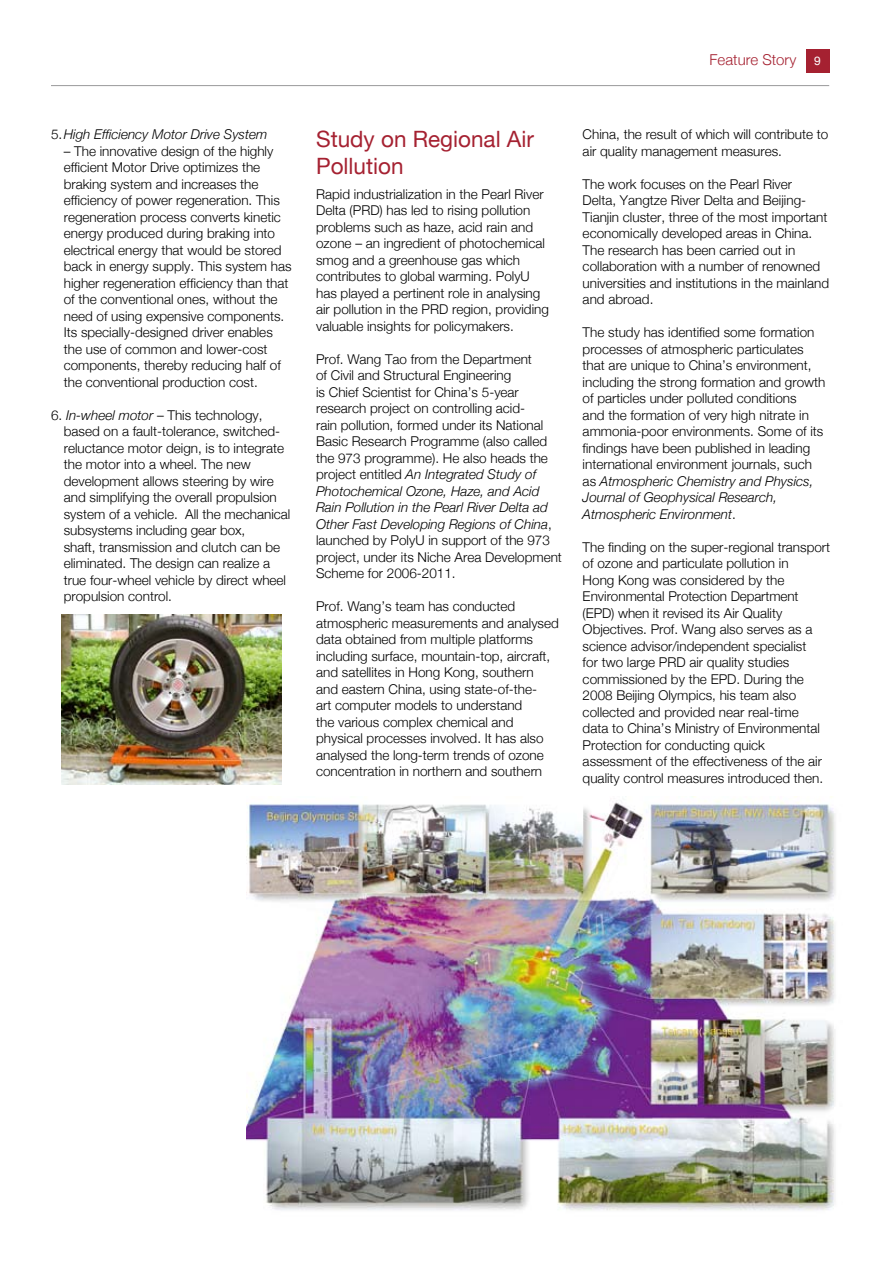
<style>
.page{position:relative;width:893px;height:1263px;background:#fff}
.page>*{position:absolute;margin:0;border:0;box-sizing:border-box;transform-origin:0 0}
.t1{font:22.5px/27px "Helvetica Neue";color:#a52131}
.t2{font:300 15px "Helvetica Neue";color:#a52131}
.t3{font:300 13.5px/16.5px "Helvetica Neue";color:#000}
.t4{font:italic 300 13.5px "Helvetica Neue";color:#000}
.t5{font:12px "Helvetica Neue";color:#fff}
.s1{font-style:normal}
.s2{font-style:italic}
</style>
<div class="page">
<hr style="left:51px;top:85px;width:778px;height:1px;background:#9f9fa0">
<div style="left:806px;top:49px;width:23px;height:23px;background:#a52131"></div>
<img style="left:247px;top:796px;width:589px;height:415px">
<img style="left:62px;top:614px;width:220px;height:170px">
<p class="t4" style="left:51px;top:126px;width:218px"><span class="s1">5.</span>High Efficiency Motor Drive System</p>
<p class="t3" style="left:64px;top:142px;width:229px">– The innovative design of the highly efficient Motor Drive optimizes the braking system and increases the efficiency of power regeneration. This regeneration process converts kinetic energy produced during braking into electrical energy that would be stored back in energy supply. This system has higher regeneration efficiency than that of the conventional ones, without the need of using expensive components.<br>Its specially-designed driver enables the use of common and lower-cost components, thereby reducing half of the conventional production cost.</p>
<p class="t3" style="left:64px;top:406px;width:228px;text-indent:-13px">6. <span class="s2">In-wheel motor</span> – This technology, based on a fault-tolerance, switched&shy;reluctance motor deign, is to integrate the motor into a wheel. The new development allows steering by wire and simplifying the overall propulsion system of a vehicle. All the mechanical subsystems including gear box,<br>shaft, transmission and clutch can be eliminated. The design can realize a true four-wheel vehicle by direct wheel propulsion control.</p>
<p class="t2" style="left:720px;top:51px;width:40px">Cover</p>
<p class="t5" style="left:814px;top:54px;width:8px">9</p>
<p class="t2" style="left:710px;top:51px;width:88px">Feature Story</p>
<h1 class="t1" style="left:316px;top:125px;width:219px">Study on Regional Air<br>Pollution</h1>
<p class="t3" style="left:316px;top:186px;width:234px">Rapid industrialization in the Pearl River Delta (PRD) has led to rising pollution problems such as haze, acid rain and ozone – an ingredient of photochemical smog and a greenhouse gas which contributes to global warming. PolyU has played a pertinent role in analysing air pollution in the PRD region, providing valuable insights for policymakers.</p>
<p class="t3" style="left:316px;top:350px;width:247px">Prof. Wang Tao from the Department<br>of Civil and Structural Engineering<br>is Chief Scientist for China’s 5-year research project on controlling acid-<br>rain pollution, formed under its National Basic Research Programme (also called the 973 programme). He also heads the project entitled <span class="s2">An Integrated Study of Photochemical Ozone, Haze, and Acid Rain Pollution in the Pearl River Delta ad Other Fast Developing Regions of China</span>, launched by PolyU in support of the 973 project, under its Niche Area Development Scheme for 2006-2011.</p>
<p class="t3" style="left:316px;top:598px;width:244px">Prof. Wang’s team has conducted atmospheric measurements and analysed data obtained from multiple platforms including surface, mountain-top, aircraft, and satellites in Hong Kong, southern and eastern China, using state-of-the-<br>art computer models to understand<br>the various complex chemical and physical processes involved. It has also analysed the long-term trends of ozone concentration in northern and southern</p>
<p class="t3" style="left:583px;top:126px;width:247px">China, the result of which will contribute to air quality management measures.</p>
<p class="t3" style="left:583px;top:175px;width:248px">The work focuses on the Pearl River<br>Delta, Yangtze River Delta and Beijing-Tianjin cluster, three of the most important economically developed areas in China.<br>The research has been carried out in collaboration with a number of renowned universities and institutions in the mainland and abroad.</p>
<p class="t3" style="left:583px;top:324px;width:244px">The study has identified some formation processes of atmospheric particulates that are unique to China’s environment, including the strong formation and growth of particles under polluted conditions<br>and the formation of very high nitrate in ammonia-poor environments. Some of its findings have been published in leading international environment journals, such as <span class="s2">Atmospheric Chemistry and Physics, Journal of Geophysical Research, Atmospheric Environment</span>.</p>
<p class="t3" style="left:583px;top:538px;width:249px">The finding on the super-regional transport of ozone and particulate pollution in<br>Hong Kong was considered by the Environmental Protection Department (EPD) when it revised its Air Quality Objectives. Prof. Wang also serves as a science advisor/independent specialist<br>for two large PRD air quality studies commissioned by the EPD. During the 2008 Beijing Olympics, his team also collected and provided near real-time<br>data to China’s Ministry of Environmental Protection for conducting quick assessment of the effectiveness of the air quality control measures introduced then.</p>
</div>
